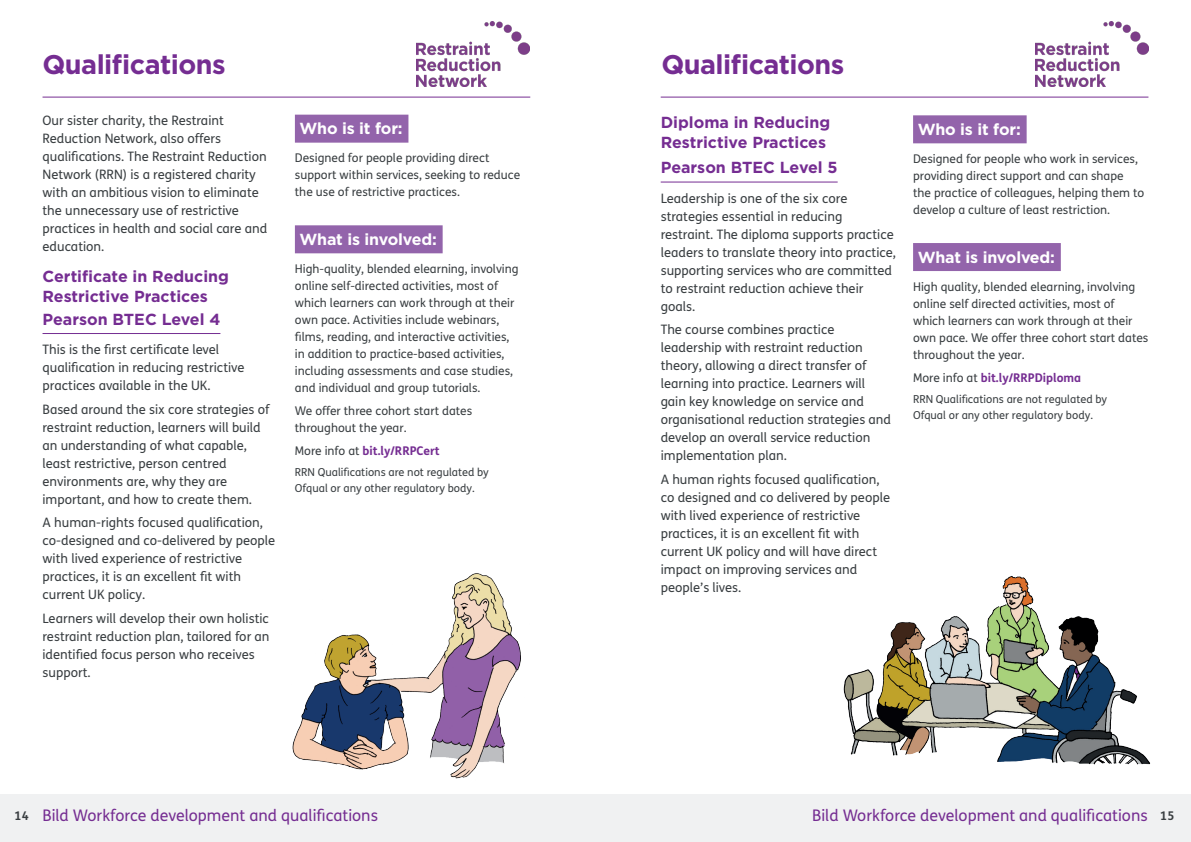
<style>
.page{position:relative;width:1191px;height:842px;background:#fff}
.page>*{position:absolute;margin:0;border:0;box-sizing:border-box;transform-origin:0 0}
.Small_main{font:700 27px "Gotham";letter-spacing:-.02em;color:#752d92}
.t1{font:16px "FS Me";color:#752d92}
.Body{font:700 16px/20px "Gotham";color:#752d92}
.Qual_underline{font:700 16px "Gotham";color:#752d92}
.orange_block{font:700 16px "Gotham";letter-spacing:-.01em;color:#fff}
.White_out{font:700 16px "Gotham";letter-spacing:-.01em;color:#fff}
.Body-2{font:13px/18px "FS Me";color:#393e41}
.Body-3{font:12px/17px "FS Me";color:#393e41}
.Body-4{font:700 12px "FS Me";color:#752d92}
.Page_nos{font:700 12px "FS Me";color:#393e41}
.Body-5{font:11px/16px "FS Me";color:#393e41}
.s1{font-weight:400;color:#393e41}
</style>
<div class="page">
<img style="left:416px;top:21px;width:113px;height:65px">
<hr style="left:43px;top:97px;width:487px;height:1px;background:#752d92">
<hr style="left:660px;top:97px;width:488px;height:1px;background:#752d92">
<img style="left:1035px;top:21px;width:113px;height:65px">
<div style="left:913px;top:115px;width:113px;height:28px;background:#9364ab"></div>
<div style="left:913px;top:243px;width:147px;height:28px;background:#9364ab"></div>
<hr style="left:660px;top:182px;width:177px;height:1px;background:#752d92">
<div style="left:0;top:795px;width:595px;height:47px;background:#f0f1f2"></div>
<div style="left:595px;top:795px;width:596px;height:47px;background:#f0f1f2"></div>
<img style="left:843px;top:576px;width:308px;height:189px">
<div style="left:295px;top:115px;width:113px;height:28px;background:#9364ab"></div>
<div style="left:295px;top:225px;width:147px;height:28px;background:#9364ab"></div>
<hr style="left:43px;top:333px;width:177px;height:1px;background:#752d92">
<img style="left:292px;top:573px;width:229px;height:206px">
<p class="Small_main" style="left:43px;top:47px;width:184px">Qualifications</p>
<p class="Small_main" style="left:661px;top:47px;width:184px">Qualifications</p>
<p class="Body-2" style="left:43px;top:111px;width:226px">Our sister charity, the Restraint Reduction Network, also offers qualifications. The Restraint Reduction Network (RRN) is a registered charity with an ambitious vision to eliminate the unnecessary use of restrictive practices in health and social care and education.</p>
<p class="Body" style="left:43px;top:266px;width:188px">Certificate in Reducing<br>Restrictive Practices</p>
<p class="Qual_underline" style="left:43px;top:308px;width:179px">Pearson BTEC Level 4</p>
<p class="Body-2" style="left:43px;top:340px;width:203px">This is the first certificate level qualification in reducing restrictive practices available in the UK.</p>
<p class="Body-2" style="left:43px;top:400px;width:228px">Based around the six core strategies of restraint reduction, learners will build an understanding of what capable, least restrictive, person centred environments are, why they are important, and how to create them.</p>
<p class="Body-2" style="left:43px;top:514px;width:234px">A human-rights focused qualification, co-designed and co-delivered by people with lived experience of restrictive practices, it is an excellent fit with current UK policy.</p>
<p class="Body-2" style="left:43px;top:609px;width:228px">Learners will develop their own holistic restraint reduction plan, tailored for an identified focus person who receives support.</p>
<p class="White_out" style="left:299px;top:118px;width:105px">Who is it for:</p>
<p class="Body-3" style="left:295px;top:150px;width:227px">Designed for people providing direct support within services, seeking to reduce the use of restrictive practices.</p>
<p class="orange_block" style="left:299px;top:229px;width:139px">What is involved:</p>
<p class="Body-3" style="left:295px;top:260px;width:225px">High-quality, blended elearning, involving online self-directed activities, most of which learners can work through at their own pace. Activities include webinars, films, reading, and interactive activities, in addition to practice-based activities, including assessments and case studies, and individual and group tutorials.</p>
<p class="Body-3" style="left:295px;top:402px;width:179px">We offer three cohort start dates throughout the year.</p>
<p class="Body-4" style="left:295px;top:441px;width:146px"><span class="s1">More info at</span> bit.ly/RRPCert</p>
<p class="Body-5" style="left:295px;top:464px;width:195px">RRN Qualifications are not regulated by<br>Ofqual or any other regulatory body.</p>
<p class="Body" style="left:660px;top:112px;width:171px">Diploma in Reducing<br>Restrictive Practices</p>
<p class="Qual_underline" style="left:660px;top:157px;width:178px">Pearson BTEC Level 5</p>
<p class="Body-2" style="left:660px;top:189px;width:237px">Leadership is one of the six core strategies essential in reducing restraint. The diploma supports practice leaders to translate theory into practice, supporting services who are committed to restraint reduction achieve their goals.</p>
<p class="Body-2" style="left:660px;top:320px;width:232px">The course combines practice leadership with restraint reduction theory, allowing a direct transfer of learning into practice. Learners will gain key knowledge on service and organisational reduction strategies and develop an overall service reduction implementation plan.</p>
<p class="Body-2" style="left:660px;top:470px;width:231px">A human rights focused qualification, co designed and co delivered by people with lived experience of restrictive practices, it is an excellent fit with current UK policy and will have direct impact on improving services and people’s lives.</p>
<p class="White_out" style="left:917px;top:119px;width:105px">Who is it for:</p>
<p class="Body-3" style="left:913px;top:150px;width:233px">Designed for people who work in services, providing direct support and can shape the practice of colleagues, helping them to develop a culture of least restriction.</p>
<p class="orange_block" style="left:917px;top:246px;width:139px">What is involved:</p>
<p class="Body-3" style="left:913px;top:278px;width:237px">High quality, blended elearning, involving online self directed activities, most of which learners can work through at their own pace. We offer three cohort start dates throughout the year.</p>
<p class="Body-4" style="left:913px;top:368px;width:170px"><span class="s1">More info at</span> bit.ly/RRPDiploma</p>
<p class="Body-5" style="left:913px;top:391px;width:195px">RRN Qualifications are not regulated by<br>Ofqual or any other regulatory body.</p>
<p class="Page_nos" style="left:15px;top:806px;width:16px">14</p>
<p class="t1" style="left:43px;top:804px;width:337px">Bild Workforce development and qualifications</p>
<p class="t1" style="left:812px;top:805px;width:337px">Bild Workforce development and qualifications</p>
<p class="Page_nos" style="left:1160px;top:806px;width:16px">15</p>
</div>
